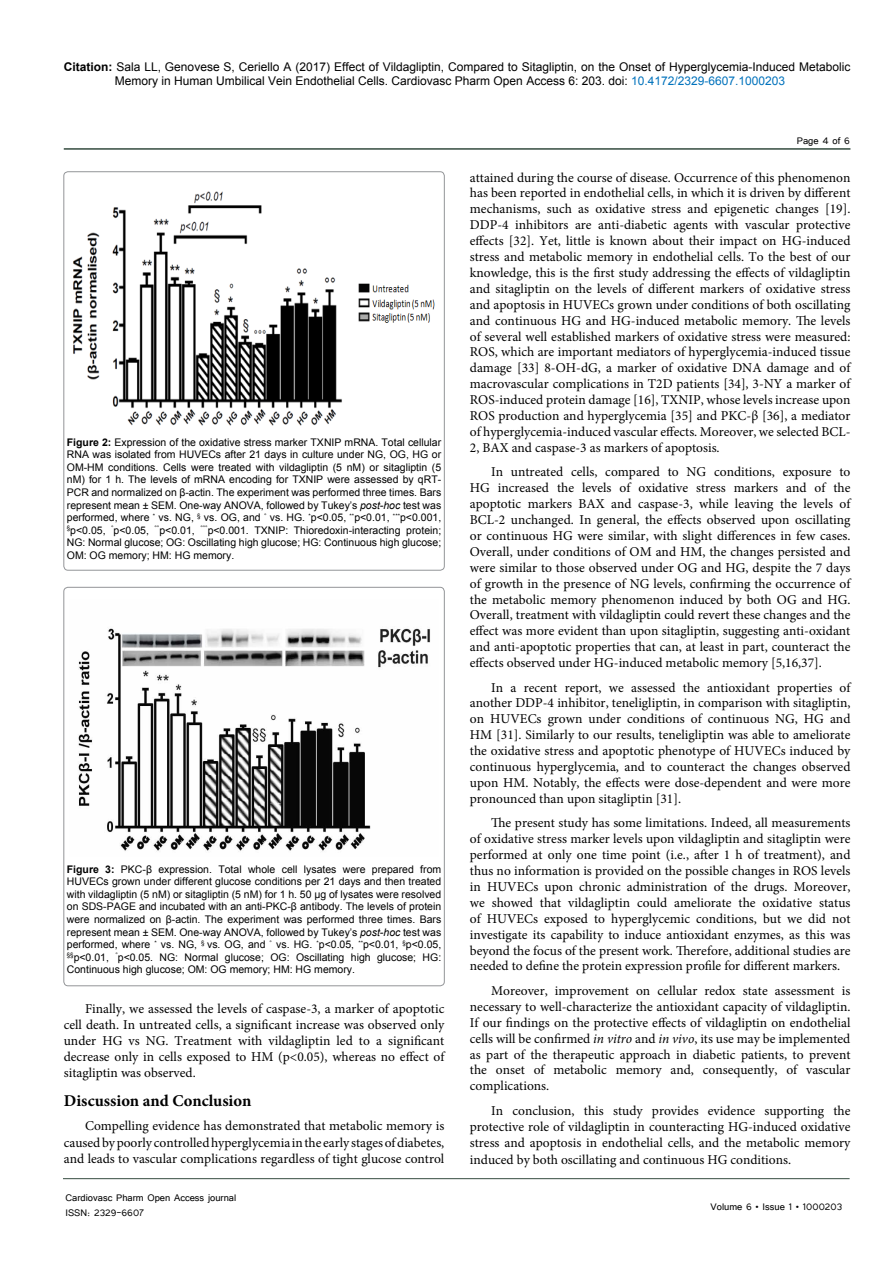
<style>
.page{position:relative;width:893px;height:1263px;background:#fff}
.page>*{position:absolute;margin:0;border:0;box-sizing:border-box;transform-origin:0 0}
.t1{font:700 16.5px "Minion Pro";color:#000}
.t2{font:13.5px/15.9px "Minion Pro";color:#000;text-align:justify}
.t3{font:12px/14.4px "Arial";color:#000}
.t4{font:12px/14.4px "Tunga";color:#000}
.t5{font:10.5px/12.6px "Arial";color:#000;text-align:justify}
.s1{font-weight:700}
.s2{color:#0072bc}
.s3{font-style:italic}
</style>
<div class="page">
<hr style="left:63px;top:1178px;width:787px;height:1px;background:#344b3f">
<hr style="left:64px;top:148px;width:786px;height:2px;background:#344b3f">
<div style="left:64px;top:172px;width:380px;height:398px;border:1px solid #939598;border-radius:4px"></div>
<img style="left:73px;top:191px;width:362px;height:235px">
<div style="left:64px;top:587px;width:380px;height:399px;border:1px solid #939598;border-radius:4px"></div>
<img style="left:78px;top:628px;width:352px;height:224px">
<p class="t3" style="left:115px;top:60px;width:737px;text-indent:-51px"><span class="s1">Citation:</span> Sala LL, Genovese S, Ceriello A (2017) Effect of Vildagliptin, Compared to Sitagliptin, on the Onset of Hyperglycemia-Induced Metabolic<br>Memory in Human Umbilical Vein Endothelial Cells. Cardiovasc Pharm Open Access 6: 203. doi: <span class="s2">10.4172/2329-6607.1000203</span></p>
<p class="t5" style="left:67px;top:436px;width:376px"><span class="s1">Figure 2:</span> Expression of the oxidative stress marker TXNIP mRNA. Total cellular RNA was isolated from HUVECs after 21 days in culture under NG, OG, HG or OM-HM conditions. Cells were treated with vildagliptin (5 nM) or sitagliptin (5 nM) for 1 h. The levels of mRNA encoding for TXNIP were assessed by qRT-PCR and normalized on β-actin. The experiment was performed three times. Bars represent mean ± SEM. One-way ANOVA, followed by Tukey’s <span class="s3">post-hoc</span> test was performed, where <sup>*</sup> vs. NG, <sup>§</sup> vs. OG, and <sup>°</sup> vs. HG. <sup>*</sup>p&lt;0.05, <sup>**</sup>p&lt;0.01, <sup>***</sup>p&lt;0.001, <sup>§</sup>p&lt;0.05, <sup>°</sup>p&lt;0.05, <sup>°°</sup>p&lt;0.01, <sup>°°°</sup>p&lt;0.001. TXNIP: Thioredoxin-interacting protein; NG: Normal glucose; OG: Oscillating high glucose; HG: Continuous high glucose; OM: OG memory; HM: HG memory.</p>
<p class="t5" style="left:67px;top:863px;width:376px"><span class="s1">Figure 3:</span> PKC-β expression. Total whole cell lysates were prepared from HUVECs grown under different glucose conditions per 21 days and then treated with vildagliptin (5 nM) or sitagliptin (5 nM) for 1 h. 50 µg of lysates were resolved on SDS-PAGE and incubated with an anti-PKC-β antibody. The levels of protein were normalized on β-actin. The experiment was performed three times. Bars represent mean ± SEM. One-way ANOVA, followed by Tukey’s <span class="s3">post-hoc</span> test was performed, where <sup>*</sup> vs. NG, <sup>§</sup> vs. OG, and <sup>°</sup> vs. HG. <sup>*</sup>p&lt;0.05, <sup>**</sup>p&lt;0.01, <sup>§</sup>p&lt;0.05, <sup>§§</sup>p&lt;0.01, <sup>°</sup>p&lt;0.05. NG: Normal glucose; OG: Oscillating high glucose; HG:<br>Continuous high glucose; OM: OG memory; HM: HG memory.</p>
<p class="t2" style="left:64px;top:1000px;width:382px;text-indent:21px">Finally, we assessed the levels of caspase-3, a marker of apoptotic cell death. In untreated cells, a significant increase was observed only under HG vs NG. Treatment with vildagliptin led to a significant decrease only in cells exposed to HM (p&lt;0.05), whereas no effect of sitagliptin was observed.</p>
<p class="t1" style="left:64px;top:1089px;width:189px">Discussion and Conclusion</p>
<p class="t2" style="left:64px;top:1118px;width:382px;text-indent:21px">Compelling evidence has demonstrated that metabolic memory is caused by poorly controlled hyperglycemia in the early stages of diabetes, and leads to vascular complications regardless of tight glucose control</p>
<p class="t4" style="left:65px;top:1190px;width:172px">Cardiovasc Pharm Open Access journal<br>ISSN: 2329-6607</p>
<p class="t4" style="left:797px;top:133px;width:55px">Page 4 of 6</p>
<p class="t2" style="left:470px;top:169px;width:382px">attained during the course of disease. Occurrence of this phenomenon has been reported in endothelial cells, in which it is driven by different mechanisms, such as oxidative stress and epigenetic changes [19].<br>DDP-4 inhibitors are anti-diabetic agents with vascular protective effects [32]. Yet, little is known about their impact on HG-induced stress and metabolic memory in endothelial cells. To the best of our knowledge, this is the first study addressing the effects of vildagliptin and sitagliptin on the levels of different markers of oxidative stress and apoptosis in HUVECs grown under conditions of both oscillating and continuous HG and HG-induced metabolic memory. The levels of several well established markers of oxidative stress were measured:<br>ROS, which are important mediators of hyperglycemia-induced tissue damage [33] 8-OH-dG, a marker of oxidative DNA damage and of macrovascular complications in T2D patients [34], 3-NY a marker of ROS-induced protein damage [16], TXNIP, whose levels increase upon ROS production and hyperglycemia [35] and PKC-β [36], a mediator of hyperglycemia-induced vascular effects. Moreover, we selected BCL-2, BAX and caspase-3 as markers of apoptosis.</p>
<p class="t2" style="left:470px;top:464px;width:382px;text-indent:21px">In untreated cells, compared to NG conditions, exposure to HG increased the levels of oxidative stress markers and of the apoptotic markers BAX and caspase-3, while leaving the levels of BCL-2 unchanged. In general, the effects observed upon oscillating or continuous HG were similar, with slight differences in few cases.<br>Overall, under conditions of OM and HM, the changes persisted and were similar to those observed under OG and HG, despite the 7 days of growth in the presence of NG levels, confirming the occurrence of the metabolic memory phenomenon induced by both OG and HG.<br>Overall, treatment with vildagliptin could revert these changes and the effect was more evident than upon sitagliptin, suggesting anti-oxidant and anti-apoptotic properties that can, at least in part, counteract the effects observed under HG-induced metabolic memory [5,16,37].</p>
<p class="t2" style="left:470px;top:679px;width:382px;text-indent:21px">In a recent report, we assessed the antioxidant properties of another DDP-4 inhibitor, teneligliptin, in comparison with sitagliptin, on HUVECs grown under conditions of continuous NG, HG and HM [31]. Similarly to our results, teneligliptin was able to ameliorate the oxidative stress and apoptotic phenotype of HUVECs induced by continuous hyperglycemia, and to counteract the changes observed upon HM. Notably, the effects were dose-dependent and were more pronounced than upon sitagliptin [31].</p>
<p class="t2" style="left:470px;top:815px;width:382px;text-indent:21px">The present study has some limitations. Indeed, all measurements of oxidative stress marker levels upon vildagliptin and sitagliptin were performed at only one time point (i.e., after 1 h of treatment), and thus no information is provided on the possible changes in ROS levels in HUVECs upon chronic administration of the drugs. Moreover, we showed that vildagliptin could ameliorate the oxidative status of HUVECs exposed to hyperglycemic conditions, but we did not investigate its capability to induce antioxidant enzymes, as this was beyond the focus of the present work. Therefore, additional studies are needed to define the protein expression profile for different markers.</p>
<p class="t2" style="left:470px;top:983px;width:382px;text-indent:21px">Moreover, improvement on cellular redox state assessment is necessary to well-characterize the antioxidant capacity of vildagliptin.<br>If our findings on the protective effects of vildagliptin on endothelial cells will be confirmed <span class="s3">in vitro</span> and <span class="s3">in vivo</span>, its use may be implemented as part of the therapeutic approach in diabetic patients, to prevent the onset of metabolic memory and, consequently, of vascular complications.</p>
<p class="t2" style="left:470px;top:1103px;width:382px;text-indent:21px">In conclusion, this study provides evidence supporting the protective role of vildagliptin in counteracting HG-induced oxidative stress and apoptosis in endothelial cells, and the metabolic memory induced by both oscillating and continuous HG conditions.</p>
<p class="t4" style="left:711px;top:1199px;width:133px">Volume 6 • Issue 1 • 1000203</p>
</div>
